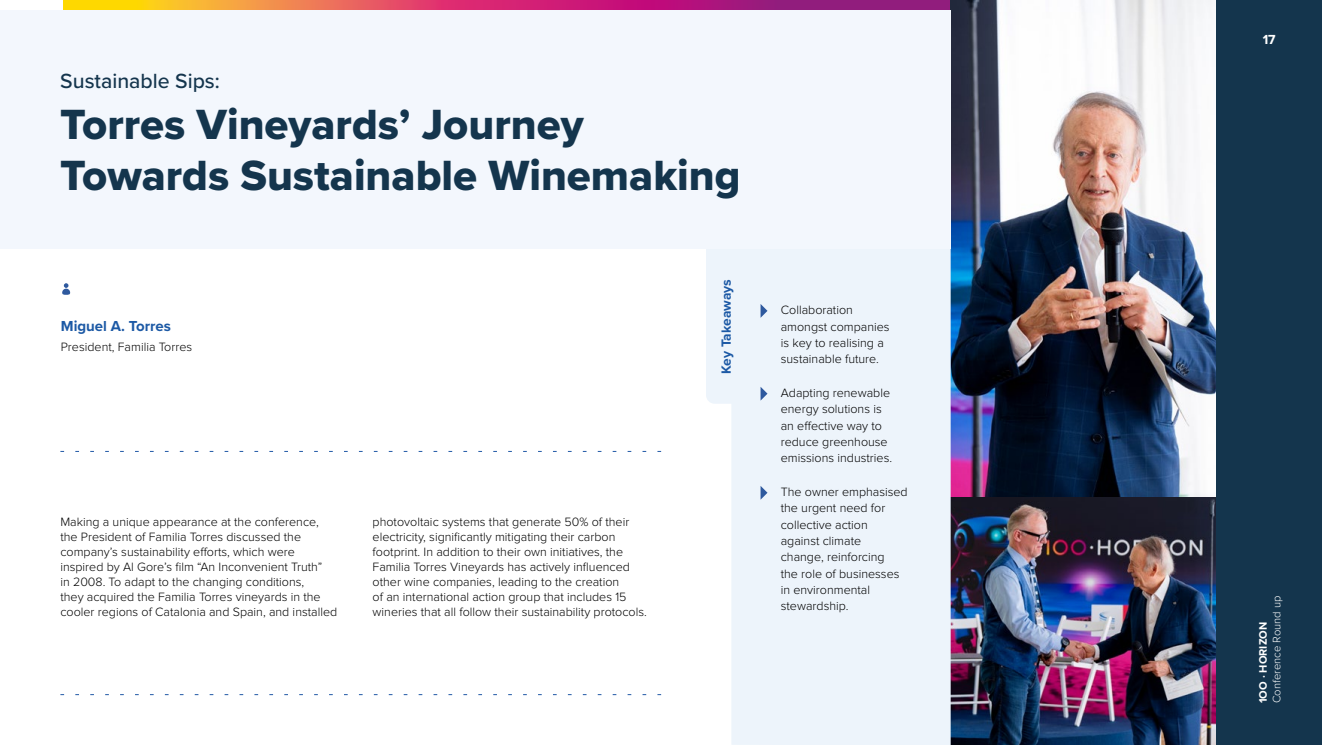
<style>
.page{position:relative;width:1322px;height:745px;background:#fff}
.page>*{position:absolute;margin:0;border:0;box-sizing:border-box;transform-origin:0 0}
.t1{font:43.75px/51.2px "Proxima Nova Extrabld";color:#14354d}
.t2{font:500 21.25px "Proxima Nova";color:#14354d}
.t3{font:700 15px "Proxima Nova";color:#1c59a5}
.t4{font:700 13.75px "Proxima Nova";color:#1c59a5}
.t5{font:700 13.62px "Proxima Nova";color:#fff}
.t6{font:300 12.5px/16.2px "Proxima Nova";color:#000}
.t7{font:300 11.25px "Proxima Nova";color:#fff}
.t8{font:700 11.25px "Proxima Nova";color:#fff}
</style>
<div class="page">
<svg style="left:63px;top:0;width:888px;height:10px;background:#cd4f5f"></svg>
<img style="left:951px;top:0;width:265px;height:744px">
<svg style="left:706px;top:248px;width:245px;height:496px;background:#eef4fb"></svg>
<div style="left:1216px;top:0;width:106px;height:744px;background:#14354d"></div>
<svg style="left:60px;top:451px;width:601px;height:1px"></svg>
<div style="left:0;top:10px;width:951px;height:238px;background:#f3f7fd"></div>
<svg style="left:60px;top:694px;width:601px;height:1px"></svg>
<svg style="left:62px;top:283px;width:8px;height:11px"></svg>
<svg style="left:760px;top:304px;width:7px;height:13px"></svg>
<svg style="left:760px;top:386px;width:7px;height:14px"></svg>
<svg style="left:760px;top:485px;width:7px;height:14px"></svg>
<h2 class="t2" style="left:60px;top:65px;width:161px">Sustainable Sips:</h2>
<h1 class="t1" style="left:60px;top:98px;width:682px">Torres Vineyards’ Journey<br>Towards Sustainable Winemaking</h1>
<p class="t3" style="left:61px;top:315px;width:112px">Miguel A. Torres</p>
<p class="t6" style="left:61px;top:338px;width:133px">President, Familia Torres</p>
<p class="t6" style="left:60px;top:513px;width:278px;line-height:15px">Making a unique appearance at the conference, the President of Familia Torres discussed the company’s sustainability efforts, which were inspired by Al Gore’s film “An Inconvenient Truth”<br>in 2008. To adapt to the changing conditions,<br>they acquired the Familia Torres vineyards in the cooler regions of Catalonia and Spain, and installed</p>
<p class="t6" style="left:373px;top:513px;width:276px;line-height:15px">photovoltaic systems that generate 50% of their electricity, significantly mitigating their carbon footprint. In addition to their own initiatives, the Familia Torres Vineyards has actively influenced other wine companies, leading to the creation<br>of an international action group that includes 15 wineries that all follow their sustainability protocols.</p>
<p class="t4" style="left:716px;top:374px;width:96px;rotate:-90deg">Key Takeaways</p>
<p class="t6" style="left:781px;top:302px;width:110px">Collaboration amongst companies is key to realising a sustainable future.</p>
<p class="t6" style="left:781px;top:384px;width:113px">Adapting renewable energy solutions is an effective way to reduce greenhouse emissions industries.</p>
<p class="t6" style="left:781px;top:483px;width:128px">The owner emphasised the urgent need for collective action against climate<br>change, reinforcing<br>the role of businesses in environmental stewardship.</p>
<p class="t5" style="left:1263px;top:29px;width:14px">17</p>
<p class="t7" style="left:1270px;top:702px;width:108px;rotate:-90deg">Conference Round up</p>
<p class="t8" style="left:1254px;top:702px;width:82px;rotate:-90deg">1OO · HORIZON</p>
</div>
